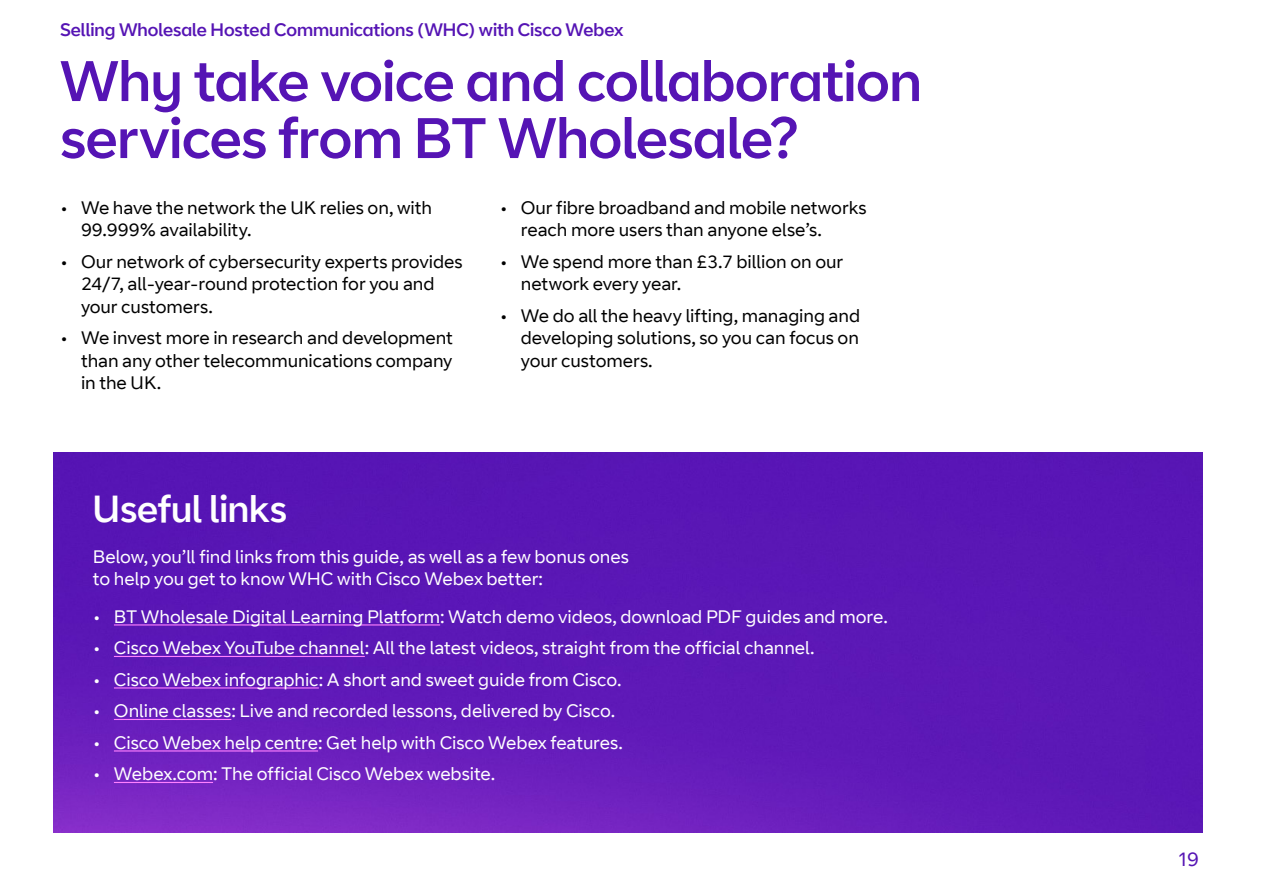
<style>
.page{position:relative;width:1263px;height:893px;background:#fff}
.page>*{position:absolute;margin:0;border:0;box-sizing:border-box;transform-origin:0 0}
.t1{font:57px/57px "BT Curve Headline";letter-spacing:-.01em;color:#5514b4}
.t2{font:37.5px "BT Curve Headline";letter-spacing:-.005em;color:#fff}
.t3{font:19.5px "BT Curve";color:#5514b4}
.t4{font:18px/22.5px "BT Curve";letter-spacing:-.005em;color:#fff}
.t5{font:18px/22.5px "BT Curve";letter-spacing:-.005em;color:#000}
.t6{font:18px "BT Curve Headline";color:#5514b4}
</style>
<div class="page">
<img style="left:54px;top:453px;width:1149px;height:380px">
<hr style="left:114px;top:624px;width:326px;height:1px;background:#ff80ff">
<hr style="left:114px;top:656px;width:251px;height:1px;background:#ff80ff">
<hr style="left:114px;top:687px;width:205px;height:1px;background:#ff80ff">
<hr style="left:114px;top:719px;width:117px;height:1px;background:#ff80ff">
<hr style="left:114px;top:750px;width:204px;height:1px;background:#ff80ff">
<hr style="left:114px;top:782px;width:99px;height:1px;background:#ff80ff">
<p class="t6" style="left:60px;top:19px;width:565px">Selling Wholesale Hosted Communications (WHC) with Cisco Webex</p>
<h1 class="t1" style="left:60px;top:55px;width:863px">Why take voice and collaboration services from BT Wholesale?</h1>
<p class="t5" style="left:81px;top:197px;width:353px;text-indent:-21px">• We have the network the UK relies on, with<br>99.999% availability.</p>
<p class="t5" style="left:81px;top:251px;width:383px;text-indent:-21px">• Our network of cybersecurity experts provides<br>24/7, all-year-round protection for you and your customers.</p>
<p class="t5" style="left:81px;top:328px;width:374px;text-align:justify;text-indent:-21px">• We invest more in research and development than any other telecommunications company in the UK.</p>
<p class="t5" style="left:521px;top:197px;width:347px;text-indent:-21px">• Our fibre broadband and mobile networks reach more users than anyone else’s.</p>
<p class="t5" style="left:521px;top:251px;width:324px;text-indent:-21px">• We spend more than £3.7 billion on our network every year.</p>
<p class="t5" style="left:521px;top:305px;width:341px;text-align:justify;text-indent:-21px">• We do all the heavy lifting, managing and developing solutions, so you can focus on your customers.</p>
<h2 class="t2" style="left:93px;top:487px;width:196px">Useful links</h2>
<p class="t4" style="left:93px;top:546px;width:537px">Below, you’ll find links from this guide, as well as a few bonus ones to help you get to know WHC with Cisco Webex better:</p>
<p class="t4" style="left:93px;top:606px;width:796px">• BT Wholesale Digital Learning Platform: Watch demo videos, download PDF guides and more.</p>
<p class="t4" style="left:93px;top:637px;width:723px">• Cisco Webex YouTube channel: All the latest videos, straight from the official channel.</p>
<p class="t4" style="left:93px;top:669px;width:530px">• Cisco Webex infographic: A short and sweet guide from Cisco.</p>
<p class="t4" style="left:93px;top:700px;width:524px">• Online classes: Live and recorded lessons, delivered by Cisco.</p>
<p class="t4" style="left:93px;top:732px;width:532px">• Cisco Webex help centre: Get help with Cisco Webex features.</p>
<p class="t4" style="left:93px;top:763px;width:404px">• Webex.com: The official Cisco Webex website.</p>
<p class="t3" style="left:1177px;top:848px;width:24px">19</p>
</div>
